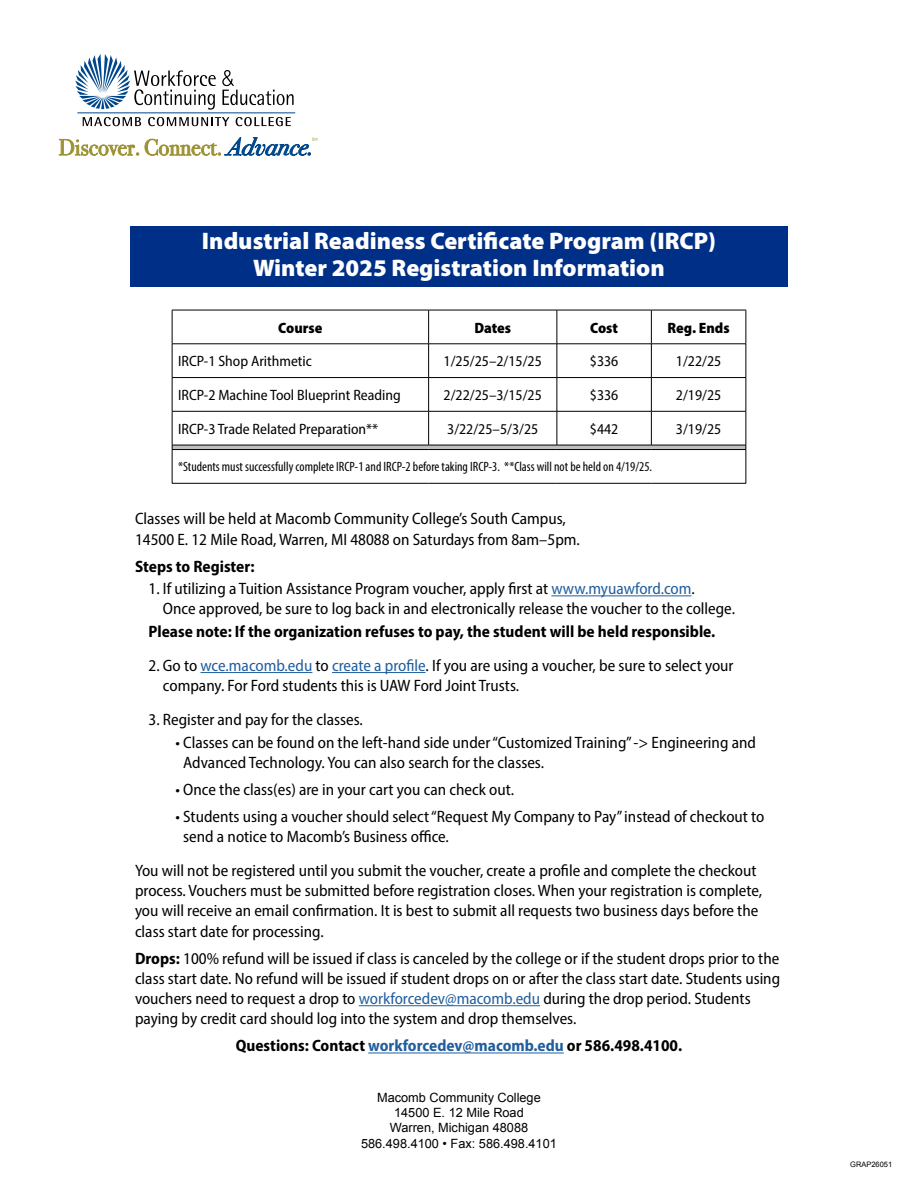
<style>
.page{position:relative;width:918px;height:1188px;background:#fff}
.page>*{position:absolute;margin:0;border:0;box-sizing:border-box;transform-origin:0 0}
.t1{font:900 24px/27px "Myriad Pro";color:#fff;text-align:center}
.t2{font:semi-condensed 16.5px/20.2px "Myriad Pro";color:#000}
.t3{font:700 semi-condensed 16.5px "Myriad Pro";color:#000}
.t4{font:semi-condensed 15px "Myriad Pro";color:#000}
.t5{font:900 semi-condensed 15px "Myriad Pro";color:#000}
.t6{font:condensed 13.5px "Myriad Pro";color:#000}
.t7{font:12.75px/15.3px "Arial";color:#000;text-align:center}
.t8{font:7.5px "Arial";color:#000}
.s1{color:#215e9e}
.s2{font-weight:700}
</style>
<div class="page">
<svg style="left:59px;top:139px;width:80px;height:16px"></svg>
<svg style="left:145px;top:137px;width:172px;height:18px"></svg>
<hr style="left:77px;top:113px;width:218px;height:1px;background:#00468b">
<svg style="left:83px;top:117px;width:58px;height:9px"></svg>
<svg style="left:148px;top:117px;width:81px;height:9px"></svg>
<svg style="left:236px;top:117px;width:55px;height:9px"></svg>
<svg style="left:75px;top:54px;width:141px;height:56px"></svg>
<svg style="left:222px;top:70px;width:72px;height:35px"></svg>
<div style="left:130px;top:227px;width:658px;height:60px;background:#002f87"></div>
<hr style="left:551px;top:595px;width:141px;height:1px;background:#215e9e">
<hr style="left:201px;top:672px;width:111px;height:1px;background:#215e9e">
<hr style="left:332px;top:672px;width:94px;height:1px;background:#215e9e">
<hr style="left:359px;top:1005px;width:181px;height:1px;background:#215e9e">
<hr style="left:368px;top:1053px;width:196px;height:1px;background:#215e9e">
<div style="left:172px;top:445px;width:574px;height:5px;background:#bcbec0"></div>
<hr style="left:172px;top:310px;width:257px;height:1px;background:#000">
<hr style="left:172px;top:310px;width:1px;height:34px;background:#000">
<hr style="left:429px;top:310px;width:128px;height:1px;background:#000">
<hr style="left:428px;top:310px;width:1px;height:34px;background:#000">
<hr style="left:557px;top:310px;width:94px;height:1px;background:#000">
<hr style="left:557px;top:310px;width:1px;height:34px;background:#000">
<hr style="left:651px;top:310px;width:95px;height:1px;background:#000">
<hr style="left:651px;top:310px;width:1px;height:34px;background:#000">
<hr style="left:746px;top:310px;width:1px;height:34px;background:#000">
<hr style="left:172px;top:344px;width:257px;height:1px;background:#000">
<hr style="left:172px;top:344px;width:1px;height:33px;background:#000">
<hr style="left:429px;top:344px;width:128px;height:1px;background:#000">
<hr style="left:428px;top:344px;width:1px;height:33px;background:#000">
<hr style="left:557px;top:344px;width:94px;height:1px;background:#000">
<hr style="left:557px;top:344px;width:1px;height:33px;background:#000">
<hr style="left:651px;top:344px;width:95px;height:1px;background:#000">
<hr style="left:651px;top:344px;width:1px;height:33px;background:#000">
<hr style="left:746px;top:344px;width:1px;height:33px;background:#000">
<hr style="left:172px;top:377px;width:257px;height:1px;background:#000">
<hr style="left:172px;top:378px;width:1px;height:33px;background:#000">
<hr style="left:429px;top:377px;width:128px;height:1px;background:#000">
<hr style="left:428px;top:378px;width:1px;height:33px;background:#000">
<hr style="left:557px;top:377px;width:94px;height:1px;background:#000">
<hr style="left:557px;top:378px;width:1px;height:33px;background:#000">
<hr style="left:651px;top:377px;width:95px;height:1px;background:#000">
<hr style="left:651px;top:378px;width:1px;height:33px;background:#000">
<hr style="left:746px;top:378px;width:1px;height:33px;background:#000">
<hr style="left:172px;top:411px;width:257px;height:1px;background:#000">
<hr style="left:172px;top:411px;width:1px;height:34px;background:#000">
<hr style="left:429px;top:411px;width:128px;height:1px;background:#000">
<hr style="left:428px;top:411px;width:1px;height:34px;background:#000">
<hr style="left:557px;top:411px;width:94px;height:1px;background:#000">
<hr style="left:557px;top:411px;width:1px;height:34px;background:#000">
<hr style="left:651px;top:411px;width:95px;height:1px;background:#000">
<hr style="left:651px;top:411px;width:1px;height:34px;background:#000">
<hr style="left:746px;top:411px;width:1px;height:34px;background:#000">
<hr style="left:172px;top:445px;width:257px;height:1px;background:#000">
<hr style="left:429px;top:445px;width:128px;height:1px;background:#000">
<hr style="left:557px;top:445px;width:94px;height:1px;background:#000">
<hr style="left:651px;top:445px;width:95px;height:1px;background:#000">
<hr style="left:172px;top:449px;width:257px;height:1px;background:#000">
<hr style="left:172px;top:450px;width:1px;height:33px;background:#000">
<hr style="left:429px;top:449px;width:128px;height:1px;background:#000">
<hr style="left:557px;top:449px;width:94px;height:1px;background:#000">
<hr style="left:651px;top:449px;width:95px;height:1px;background:#000">
<hr style="left:746px;top:450px;width:1px;height:33px;background:#000">
<hr style="left:172px;top:483px;width:257px;height:1px;background:#000">
<hr style="left:429px;top:483px;width:128px;height:1px;background:#000">
<hr style="left:557px;top:483px;width:94px;height:1px;background:#000">
<hr style="left:651px;top:483px;width:95px;height:1px;background:#000">
<h1 class="t1" style="left:202px;top:227px;width:516px">Industrial Readiness Certificate Program (IRCP)<br>Winter 2025 Registration Information</h1>
<p class="t5" style="left:278px;top:318px;width:46px">Course</p>
<p class="t5" style="left:474px;top:318px;width:38px">Dates</p>
<p class="t5" style="left:590px;top:318px;width:29px">Cost</p>
<p class="t5" style="left:668px;top:318px;width:64px">Reg. Ends</p>
<p class="t4" style="left:178px;top:352px;width:135px">IRCP-1 Shop Arithmetic</p>
<p class="t4" style="left:444px;top:352px;width:100px">1/25/25–2/15/25</p>
<p class="t4" style="left:590px;top:352px;width:30px">$336</p>
<p class="t4" style="left:676px;top:352px;width:47px">1/22/25</p>
<p class="t4" style="left:178px;top:386px;width:224px">IRCP-2 Machine Tool Blueprint Reading</p>
<p class="t4" style="left:444px;top:386px;width:100px">2/22/25–3/15/25</p>
<p class="t4" style="left:590px;top:386px;width:30px">$336</p>
<p class="t4" style="left:676px;top:386px;width:47px">2/19/25</p>
<p class="t4" style="left:178px;top:420px;width:202px">IRCP-3 Trade Related Preparation**</p>
<p class="t4" style="left:447px;top:420px;width:93px">3/22/25–5/3/25</p>
<p class="t4" style="left:590px;top:420px;width:30px">$442</p>
<p class="t4" style="left:676px;top:420px;width:47px">3/19/25</p>
<p class="t6" style="left:178px;top:459px;width:476px">*Students must successfully complete IRCP-1 and IRCP-2 before taking IRCP-3. **Class will not be held on 4/19/25.</p>
<p class="t2" style="left:135px;top:508px;width:446px">Classes will be held at Macomb Community College’s South Campus,<br>14500 E. 12 Mile Road, Warren, MI 48088 on Saturdays from 8am–5pm.</p>
<p class="t3" style="left:135px;top:555px;width:121px">Steps to Register:</p>
<p class="t2" style="left:163px;top:578px;width:574px;text-indent:-14px">1. If utilizing a Tuition Assistance Program voucher, apply first at <span class="s1">www.myuawford.com</span>.<br>Once approved, be sure to log back in and electronically release the voucher to the college.</p>
<p class="t3" style="left:148px;top:621px;width:568px">Please note: If the organization refuses to pay, the student will be held responsible.</p>
<p class="t2" style="left:163px;top:655px;width:572px;text-indent:-14px">2. Go to <span class="s1">wce.macomb.edu</span> to <span class="s1">create a profile</span>. If you are using a voucher, be sure to select your company. For Ford students this is UAW Ford Joint Trusts.</p>
<p class="t2" style="left:148px;top:709px;width:216px">3. Register and pay for the classes.</p>
<p class="t2" style="left:183px;top:732px;width:574px;text-indent:-8px">• Classes can be found on the left-hand side under “Customized Training” -&gt; Engineering and<br>Advanced Technology. You can also search for the classes.</p>
<p class="t2" style="left:176px;top:779px;width:340px">• Once the class(es) are in your cart you can check out.</p>
<p class="t2" style="left:183px;top:806px;width:583px;text-indent:-8px">• Students using a voucher should select “Request My Company to Pay” instead of checkout to send a notice to Macomb’s Business office.</p>
<p class="t2" style="left:135px;top:860px;width:629px">You will not be registered until you submit the voucher, create a profile and complete the checkout process. Vouchers must be submitted before registration closes. When your registration is complete, you will receive an email confirmation. It is best to submit all requests two business days before the class start date for processing.</p>
<p class="t2" style="left:135px;top:948px;width:647px"><span class="s2">Drops:</span> 100% refund will be issued if class is canceled by the college or if the student drops prior to the class start date. No refund will be issued if student drops on or after the class start date. Students using vouchers need to request a drop to <span class="s1">workforcedev@macomb.edu</span> during the drop period. Students paying by credit card should log into the system and drop themselves.</p>
<p class="t3" style="left:236px;top:1035px;width:448px">Questions: Contact <span class="s1">workforcedev@macomb.edu</span> or 586.498.4100.</p>
<p class="t7" style="left:361px;top:1090px;width:197px">Macomb Community College<br>14500 E. 12 Mile Road<br>Warren, Michigan 48088<br>586.498.4100 • Fax: 586.498.4101</p>
<p class="t8" style="left:850px;top:1160px;width:44px">GRAP26051</p>
</div>
